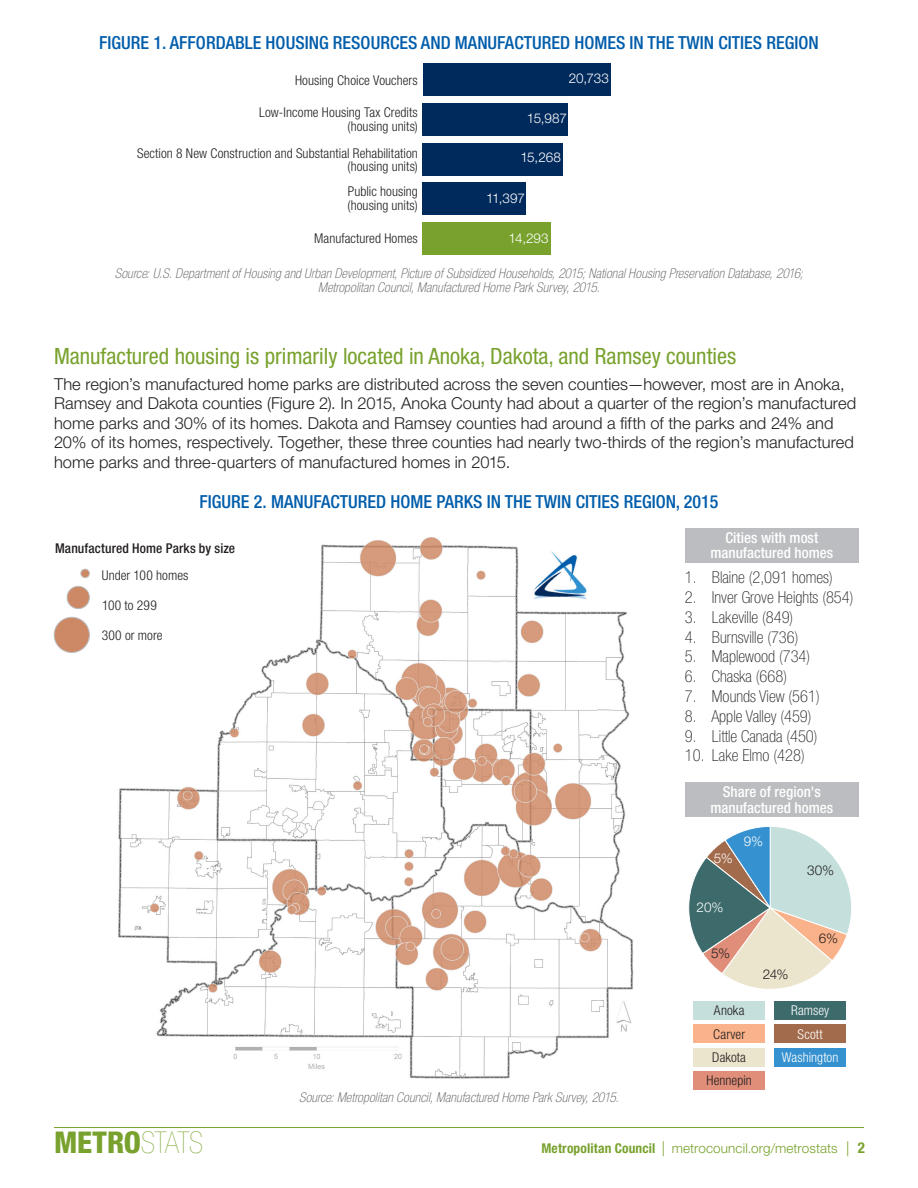
<style>
.page{position:relative;width:918px;height:1188px;background:#fff}
.page>*{position:absolute;margin:0;border:0;box-sizing:border-box;transform-origin:0 0}
.Body{font:800 condensed 30px "Helvetica Neue LT Std";color:#78a22d}
.Paragraph_header{font:condensed 22.5px "Helvetica Neue LT Std";color:#78a22d}
.Figures_title{font:500 condensed 18px "Helvetica Neue LT Std";color:#015dab}
.Body-2{font:300 16.5px/19.5px "Helvetica Neue LT Std";color:#231f20}
.t1{font:100 condensed 16.5px "Helvetica Neue LT Std";color:#231f20}
.Figures_title-2{font:500 condensed 15px/15.9px "Helvetica Neue LT Std";color:#fff;text-align:center}
.Data_source{font:italic 100 condensed 13.5px/13.5px "Helvetica Neue LT Std";letter-spacing:.01em;color:#57585a;text-align:center}
.Real_axis_labels{font:300 condensed 13.5px/13.5px "Helvetica Neue LT Std";letter-spacing:.005em;color:#231f20;text-align:right}
.Body-3{font:300 13.5px "Helvetica Neue LT Std";letter-spacing:.005em;color:#78a22d}
.Chart_labels{font:300 13.5px "Helvetica Neue LT Std";letter-spacing:-.01em;color:#fff}
.Real_axis_labels-2{font:500 condensed 13.5px "Helvetica Neue LT Std";letter-spacing:.01em;color:#231f20}
.Real_axis_labels-3{font:300 condensed 13.5px "Helvetica Neue LT Std";letter-spacing:.005em;color:#fff}
.Chart_labels-2{font:300 13.5px "Helvetica Neue LT Std";color:#231f20}
.s1{font-weight:200}
.s2{font-weight:700;font-stretch:condensed}
.s3{font-size:15px}
.s4{font-weight:700;font-stretch:condensed;font-size:15px}
</style>
<div class="page">
<hr style="left:54px;top:1127px;width:810px;height:1px;background:#78a22d">
<div style="left:423px;top:64px;width:187px;height:32px;background:#00295c"></div>
<div style="left:423px;top:103px;width:145px;height:33px;background:#00295c"></div>
<div style="left:423px;top:143px;width:140px;height:32px;background:#00295c"></div>
<div style="left:423px;top:182px;width:103px;height:33px;background:#00295c"></div>
<div style="left:423px;top:222px;width:128px;height:32px;background:#78a22d"></div>
<img style="left:118px;top:537px;width:516px;height:542px">
<div style="left:54px;top:617px;width:35px;height:36px;background:#cd8966;border-radius:50%"></div>
<div style="left:54px;top:617px;width:36px;height:36px;border:1px solid #bcbdc0;border-radius:50%"></div>
<div style="left:67px;top:586px;width:22px;height:23px;background:#cd8966;border-radius:50%"></div>
<div style="left:67px;top:586px;width:23px;height:23px;border:1px solid #bcbdc0;border-radius:50%"></div>
<div style="left:81px;top:569px;width:8px;height:9px;background:#cd8966;border-radius:50%"></div>
<div style="left:81px;top:569px;width:9px;height:9px;border:1px solid #bcbdc0;border-radius:50%"></div>
<svg style="left:688px;top:826px;width:163px;height:163px"></svg>
<div style="left:774px;top:1025px;width:72px;height:18px;background:#a26b4c"></div>
<div style="left:774px;top:1048px;width:72px;height:18px;background:#3591d0"></div>
<div style="left:693px;top:1071px;width:72px;height:18px;background:#e08e79"></div>
<div style="left:774px;top:1001px;width:72px;height:18px;background:#3d6b6b"></div>
<div style="left:693px;top:1048px;width:72px;height:18px;background:#ebe5cd"></div>
<div style="left:693px;top:1025px;width:72px;height:18px;background:#fab28a"></div>
<div style="left:693px;top:1001px;width:72px;height:18px;background:#c5dfdc"></div>
<div style="left:685px;top:782px;width:174px;height:35px;background:#bcbdc0"></div>
<div style="left:685px;top:528px;width:174px;height:34px;background:#bcbdc0"></div>
<p class="Figures_title" style="left:99px;top:32px;width:721px">FIGURE 1. AFFORDABLE HOUSING RESOURCES AND MANUFACTURED HOMES IN THE TWIN CITIES REGION</p>
<p class="Real_axis_labels" style="left:295px;top:74px;width:124px">Housing Choice Vouchers</p>
<p class="Real_axis_labels" style="left:259px;top:106px;width:160px">Low-Income Housing Tax Credits (housing units)</p>
<p class="Real_axis_labels" style="left:137px;top:146px;width:282px">Section 8 New Construction and Substantial Rehabilitation (housing units)</p>
<p class="Real_axis_labels" style="left:347px;top:185px;width:72px;text-align:left">Public housing (housing units)</p>
<p class="Real_axis_labels" style="left:314px;top:232px;width:105px">Manufactured Homes</p>
<p class="Chart_labels" style="left:569px;top:70px;width:42px">20,733</p>
<p class="Chart_labels" style="left:527px;top:110px;width:42px">15,987</p>
<p class="Chart_labels" style="left:520px;top:149px;width:42px">15,268</p>
<p class="Chart_labels" style="left:486px;top:190px;width:40px">11,397</p>
<p class="Chart_labels" style="left:509px;top:230px;width:42px">14,293</p>
<p class="Data_source" style="left:115px;top:267px;width:690px">Source: U.S. Department of Housing and Urban Development, Picture of Subsidized Households, 2015; National Housing Preservation Database, 2016;<br>Metropolitan Council, Manufactured Home Park Survey, 2015.</p>
<p class="Paragraph_header" style="left:54px;top:343px;width:684px">Manufactured housing is primarily located in Anoka, Dakota, and Ramsey counties</p>
<p class="Body-2" style="left:54px;top:374px;width:804px">The region’s manufactured home parks are distributed across the seven counties—however, most are in Anoka, Ramsey and Dakota counties (Figure 2). In 2015, Anoka County had about a quarter of the region’s manufactured home parks and 30% of its homes. Dakota and Ramsey counties had around a fifth of the parks and 24% and 20% of its homes, respectively. Together, these three counties had nearly two-thirds of the region’s manufactured home parks and three-quarters of manufactured homes in 2015.</p>
<p class="Figures_title" style="left:200px;top:491px;width:520px">FIGURE 2. MANUFACTURED HOME PARKS IN THE TWIN CITIES REGION, 2015</p>
<p class="Real_axis_labels-2" style="left:55px;top:540px;width:182px">Manufactured Home Parks by size</p>
<p class="Real_axis_labels" style="left:102px;top:569px;width:88px">Under 100 homes</p>
<p class="Real_axis_labels" style="left:102px;top:599px;width:56px">100 to 299</p>
<p class="Real_axis_labels" style="left:102px;top:629px;width:62px">300 or more</p>
<p class="Data_source" style="left:299px;top:1091px;width:321px">Source: Metropolitan Council, Manufactured Home Park Survey, 2015.</p>
<p class="Figures_title-2" style="left:711px;top:529px;width:124px">Cities with most manufactured homes</p>
<p class="t1" style="left:685px;top:568px;width:149px">1. Blaine (2,091 homes)</p>
<p class="t1" style="left:685px;top:588px;width:170px">2. Inver Grove Heights (854)</p>
<p class="t1" style="left:685px;top:608px;width:110px">3. Lakeville (849)</p>
<p class="t1" style="left:685px;top:627px;width:115px">4. Burnsville (736)</p>
<p class="t1" style="left:685px;top:647px;width:127px">5. Maplewood (734)</p>
<p class="t1" style="left:685px;top:667px;width:104px">6. Chaska (668)</p>
<p class="t1" style="left:685px;top:687px;width:136px">7. Mounds View (561)</p>
<p class="t1" style="left:685px;top:707px;width:128px">8. Apple Valley (459)</p>
<p class="t1" style="left:685px;top:726px;width:134px">9. Little Canada (450)</p>
<p class="t1" style="left:685px;top:746px;width:121px">10. Lake Elmo (428)</p>
<p class="Figures_title-2" style="left:711px;top:784px;width:124px">Share of region's manufactured homes</p>
<p class="Chart_labels" style="left:714px;top:850px;width:21px">5%</p>
<p class="Chart_labels" style="left:744px;top:833px;width:21px">9%</p>
<p class="Chart_labels" style="left:697px;top:899px;width:28px">20%</p>
<p class="Chart_labels-2" style="left:711px;top:945px;width:21px">5%</p>
<p class="Chart_labels-2" style="left:763px;top:966px;width:27px">24%</p>
<p class="Chart_labels-2" style="left:807px;top:861px;width:29px">30%</p>
<p class="Chart_labels-2" style="left:819px;top:930px;width:21px">6%</p>
<p class="Real_axis_labels" style="left:714px;top:1004px;width:32px">Anoka</p>
<p class="Real_axis_labels" style="left:713px;top:1027px;width:33px">Carver</p>
<p class="Real_axis_labels" style="left:712px;top:1051px;width:35px">Dakota</p>
<p class="Real_axis_labels" style="left:707px;top:1073px;width:47px">Hennepin</p>
<p class="Real_axis_labels-3" style="left:791px;top:1003px;width:40px">Ramsey</p>
<p class="Real_axis_labels-3" style="left:798px;top:1026px;width:27px">Scott</p>
<p class="Real_axis_labels-3" style="left:782px;top:1050px;width:58px">Washington</p>
<p class="Body" style="left:54px;top:1124px;width:150px">METRO<span class="s1">STATS</span></p>
<p class="Body-3" style="left:542px;top:1140px;width:325px"><span class="s2">Metropolitan Council</span> <span class="s3">|</span> metrocouncil.org/metrostats <span class="s3">|</span> <span class="s4">2</span></p>
</div>
